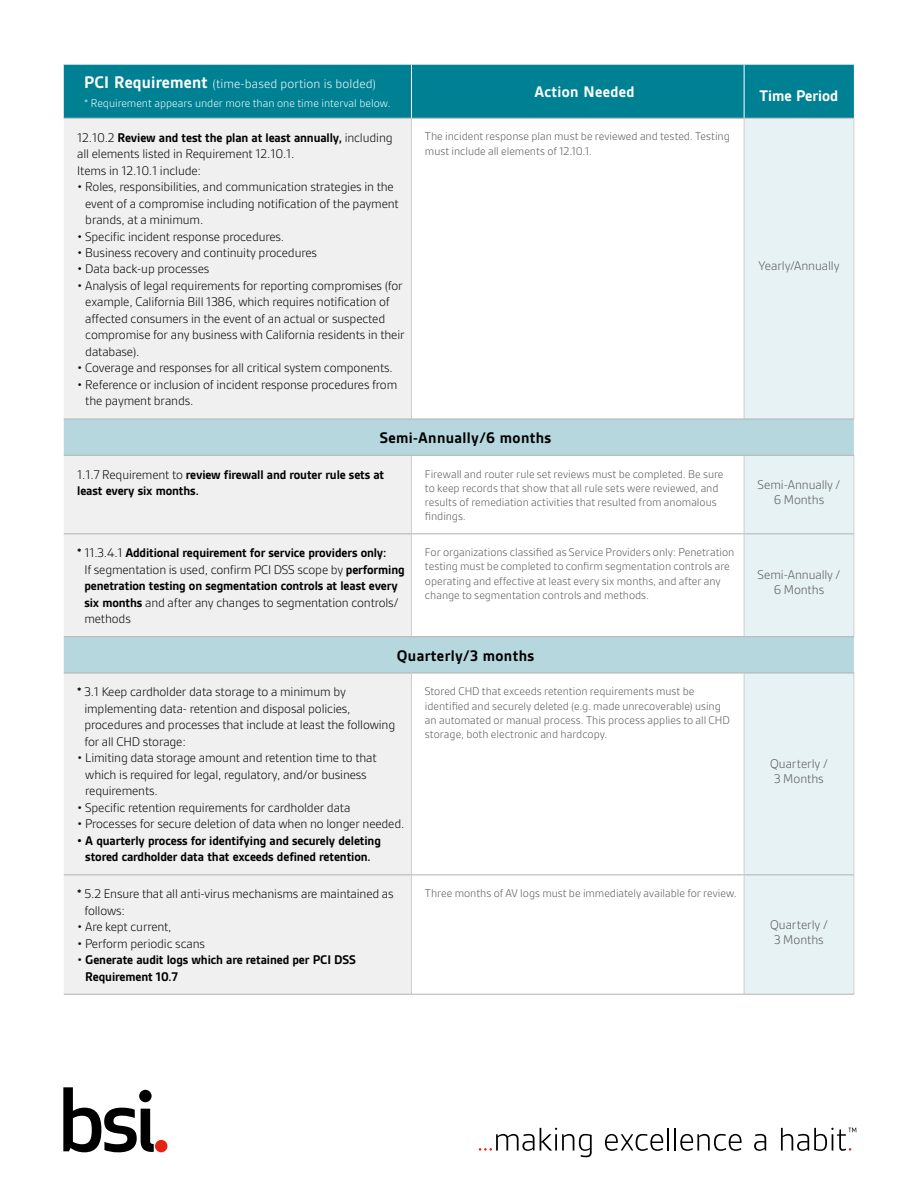
<style>
.page{position:relative;width:918px;height:1188px;background:#fff}
.page>*{position:absolute;margin:0;border:0;box-sizing:border-box;transform-origin:0 0}
.t1{font:700 16.5px "BSI Gesta";letter-spacing:.02em;color:#000}
.t2{font:700 16.5px "BSI Gesta";letter-spacing:.015em;color:#fff}
.t3{font:300 13.5px/16.5px "BSI Gesta";letter-spacing:-.01em;color:#000}
.t4{font:700 13.5px/16.5px "BSI Gesta";letter-spacing:-.01em;color:#000}
.t5{font:300 13.5px/15px "BSI Gesta";letter-spacing:-.005em;color:#575756;text-align:center}
.t6{font:300 13.5px "BSI Gesta";letter-spacing:.01em;color:#fff}
.t7{font:300 12px/14.2px "BSI Gesta";color:#575756}
.t8{font:300 12px "BSI Gesta";color:#fff}
.s1{font-weight:700;font-size:18px}
.s2{font-weight:700}
.s3{font-weight:300}
</style>
<div class="page">
<svg style="left:63px;top:1087px;width:91px;height:65px"></svg>
<div style="left:155px;top:1140px;width:12px;height:12px;background:#e42313;border-radius:50%"></div>
<svg style="left:479px;top:1128px;width:113px;height:29px"></svg>
<svg style="left:605px;top:1134px;width:58px;height:17px"></svg>
<hr style="left:667px;top:1128px;width:2px;height:23px;background:#000">
<hr style="left:674px;top:1128px;width:2px;height:23px;background:#000">
<svg style="left:680px;top:1134px;width:62px;height:17px"></svg>
<svg style="left:754px;top:1134px;width:12px;height:17px"></svg>
<svg style="left:781px;top:1128px;width:75px;height:23px"></svg>
<div style="left:64px;top:65px;width:790px;height:53px;background:#008193"></div>
<div style="left:64px;top:119px;width:347px;height:875px;background:#f0f0f0"></div>
<div style="left:745px;top:119px;width:109px;height:875px;background:#e7f2f5"></div>
<svg style="left:64px;top:420px;width:790px;height:253px"></svg>
<hr style="left:744px;top:119px;width:1px;height:300px;background:#d0d0d0">
<hr style="left:854px;top:119px;width:1px;height:300px;background:#d0d0d0">
<hr style="left:744px;top:456px;width:1px;height:77px;background:#d0d0d0">
<hr style="left:854px;top:456px;width:1px;height:78px;background:#d0d0d0">
<hr style="left:744px;top:534px;width:1px;height:102px;background:#d0d0d0">
<hr style="left:854px;top:534px;width:1px;height:102px;background:#d0d0d0">
<hr style="left:744px;top:673px;width:1px;height:201px;background:#d0d0d0">
<hr style="left:854px;top:673px;width:1px;height:202px;background:#d0d0d0">
<hr style="left:744px;top:875px;width:1px;height:119px;background:#d0d0d0">
<hr style="left:854px;top:875px;width:1px;height:119px;background:#d0d0d0">
<hr style="left:411px;top:119px;width:1px;height:300px;background:#d0d0d0">
<hr style="left:411px;top:456px;width:1px;height:77px;background:#d0d0d0">
<hr style="left:411px;top:534px;width:1px;height:102px;background:#d0d0d0">
<hr style="left:411px;top:673px;width:1px;height:201px;background:#d0d0d0">
<hr style="left:411px;top:875px;width:1px;height:119px;background:#d0d0d0">
<hr style="left:64px;top:118px;width:347px;height:1px;background:#b3b2b2">
<hr style="left:411px;top:118px;width:333px;height:1px;background:#b3b2b2">
<hr style="left:744px;top:118px;width:110px;height:1px;background:#b3b2b2">
<hr style="left:64px;top:419px;width:347px;height:1px;background:#b3b2b2">
<hr style="left:411px;top:419px;width:333px;height:1px;background:#b3b2b2">
<hr style="left:744px;top:419px;width:110px;height:1px;background:#b3b2b2">
<hr style="left:64px;top:455px;width:347px;height:1px;background:#b3b2b2">
<hr style="left:411px;top:455px;width:333px;height:1px;background:#b3b2b2">
<hr style="left:744px;top:455px;width:110px;height:1px;background:#b3b2b2">
<hr style="left:64px;top:533px;width:347px;height:1px;background:#b3b2b2">
<hr style="left:411px;top:533px;width:333px;height:1px;background:#b3b2b2">
<hr style="left:744px;top:533px;width:110px;height:1px;background:#b3b2b2">
<hr style="left:64px;top:636px;width:347px;height:1px;background:#b3b2b2">
<hr style="left:411px;top:636px;width:333px;height:1px;background:#b3b2b2">
<hr style="left:744px;top:636px;width:110px;height:1px;background:#b3b2b2">
<hr style="left:64px;top:673px;width:347px;height:1px;background:#b3b2b2">
<hr style="left:411px;top:673px;width:333px;height:1px;background:#b3b2b2">
<hr style="left:744px;top:673px;width:110px;height:1px;background:#b3b2b2">
<hr style="left:64px;top:874px;width:347px;height:1px;background:#b3b2b2">
<hr style="left:411px;top:874px;width:333px;height:1px;background:#b3b2b2">
<hr style="left:744px;top:874px;width:110px;height:1px;background:#b3b2b2">
<hr style="left:64px;top:994px;width:347px;height:1px;background:#b3b2b2">
<hr style="left:411px;top:994px;width:333px;height:1px;background:#b3b2b2">
<hr style="left:744px;top:994px;width:110px;height:1px;background:#b3b2b2">
<hr style="left:411px;top:65px;width:1px;height:53px;background:#fff">
<hr style="left:744px;top:65px;width:1px;height:53px;background:#fff">
<p class="t6" style="left:84px;top:77px;width:294px"><span class="s1">PCI Requirement</span> (time-based portion is bolded)</p>
<p class="t8" style="left:84px;top:97px;width:308px">* Requirement appears under more than one time interval below.</p>
<p class="t3" style="left:77px;top:129px;width:317px">12.10.2 <span class="s2">Review and test the plan at least annually,</span> including all elements listed in Requirement 12.10.1.<br>Items in 12.10.1 include:</p>
<p class="t3" style="left:85px;top:179px;width:315px;text-indent:-8px">• Roles, responsibilities, and communication strategies in the event of a compromise including notification of the payment brands, at a minimum.</p>
<p class="t3" style="left:77px;top:228px;width:209px">• Specific incident response procedures.</p>
<p class="t3" style="left:77px;top:244px;width:241px">• Business recovery and continuity procedures</p>
<p class="t3" style="left:77px;top:261px;width:134px">• Data back-up processes</p>
<p class="t3" style="left:85px;top:277px;width:321px;text-indent:-8px">• Analysis of legal requirements for reporting compromises (for example, California Bill 1386, which requires notification of affected consumers in the event of an actual or suspected compromise for any business with California residents in their database).</p>
<p class="t3" style="left:77px;top:360px;width:317px">• Coverage and responses for all critical system components.</p>
<p class="t3" style="left:85px;top:376px;width:314px;text-indent:-8px">• Reference or inclusion of incident response procedures from the payment brands.</p>
<p class="t2" style="left:534px;top:83px;width:102px">Action Needed</p>
<p class="t2" style="left:760px;top:86px;width:80px">Time Period</p>
<p class="t7" style="left:425px;top:130px;width:306px">The incident response plan must be reviewed and tested. Testing must include all elements of 12.10.1.</p>
<p class="t5" style="left:759px;top:258px;width:83px">Yearly/Annually</p>
<p class="t1" style="left:380px;top:429px;width:173px">Semi-Annually/6 months</p>
<p class="t4" style="left:77px;top:466px;width:309px"><span class="s3">1.1.7 Requirement to</span> review firewall and router rule sets at least every six months.</p>
<p class="t7" style="left:425px;top:467px;width:300px">Firewall and router rule set reviews must be completed. Be sure to keep records that show that all rule sets were reviewed, and results of remediation activities that resulted from anomalous findings.</p>
<p class="t5" style="left:758px;top:477px;width:84px">Semi-Annually /<br>6 Months</p>
<p class="t4" style="left:84px;top:545px;width:322px;text-indent:-7px">* <span class="s3">11.3.4.1</span> Additional requirement for service providers only:<br><span class="s3">If segmentation is used, confirm PCI DSS scope by</span> performing penetration testing on segmentation controls at least every six months <span class="s3">and after any changes to segmentation controls/ methods</span></p>
<p class="t7" style="left:425px;top:545px;width:311px">For organizations classified as Service Providers only: Penetration testing must be completed to confirm segmentation controls are operating and effective at least every six months, and after any change to segmentation controls and methods.</p>
<p class="t5" style="left:758px;top:568px;width:84px">Semi-Annually /<br>6 Months</p>
<p class="t1" style="left:397px;top:647px;width:139px">Quarterly/3 months</p>
<p class="t3" style="left:84px;top:684px;width:312px;text-indent:-7px"><span class="s2">*</span> 3.1 Keep cardholder data storage to a minimum by implementing data- retention and disposal policies, procedures and processes that include at least the following for all CHD storage:</p>
<p class="t3" style="left:85px;top:750px;width:293px;text-indent:-8px">• Limiting data storage amount and retention time to that which is required for legal, regulatory, and/or business requirements.</p>
<p class="t3" style="left:77px;top:799px;width:275px">• Specific retention requirements for cardholder data</p>
<p class="t3" style="left:77px;top:816px;width:329px">• Processes for secure deletion of data when no longer needed.</p>
<p class="t4" style="left:77px;top:832px;width:305px;text-align:center">• A quarterly process for identifying and securely deleting stored cardholder data that exceeds defined retention.</p>
<p class="t3" style="left:84px;top:886px;width:311px;text-indent:-7px"><span class="s2">*</span> 5.2 Ensure that all anti-virus mechanisms are maintained as follows:</p>
<p class="t3" style="left:77px;top:919px;width:96px">• Are kept current,</p>
<p class="t3" style="left:77px;top:935px;width:129px">• Perform periodic scans</p>
<p class="t4" style="left:85px;top:952px;width:272px;text-indent:-8px"><span class="s3">•</span> Generate audit logs which are retained per PCI DSS<br>Requirement 10.7</p>
<p class="t7" style="left:425px;top:684px;width:306px">Stored CHD that exceeds retention requirements must be identified and securely deleted (e.g. made unrecoverable) using an automated or manual process. This process applies to all CHD storage, both electronic and hardcopy.</p>
<p class="t7" style="left:425px;top:886px;width:313px">Three months of AV logs must be immediately available for review.</p>
<p class="t5" style="left:770px;top:756px;width:59px;text-align:left">Quarterly /<br>3 Months</p>
<p class="t5" style="left:770px;top:917px;width:59px;text-align:left">Quarterly /<br>3 Months</p>
</div>
